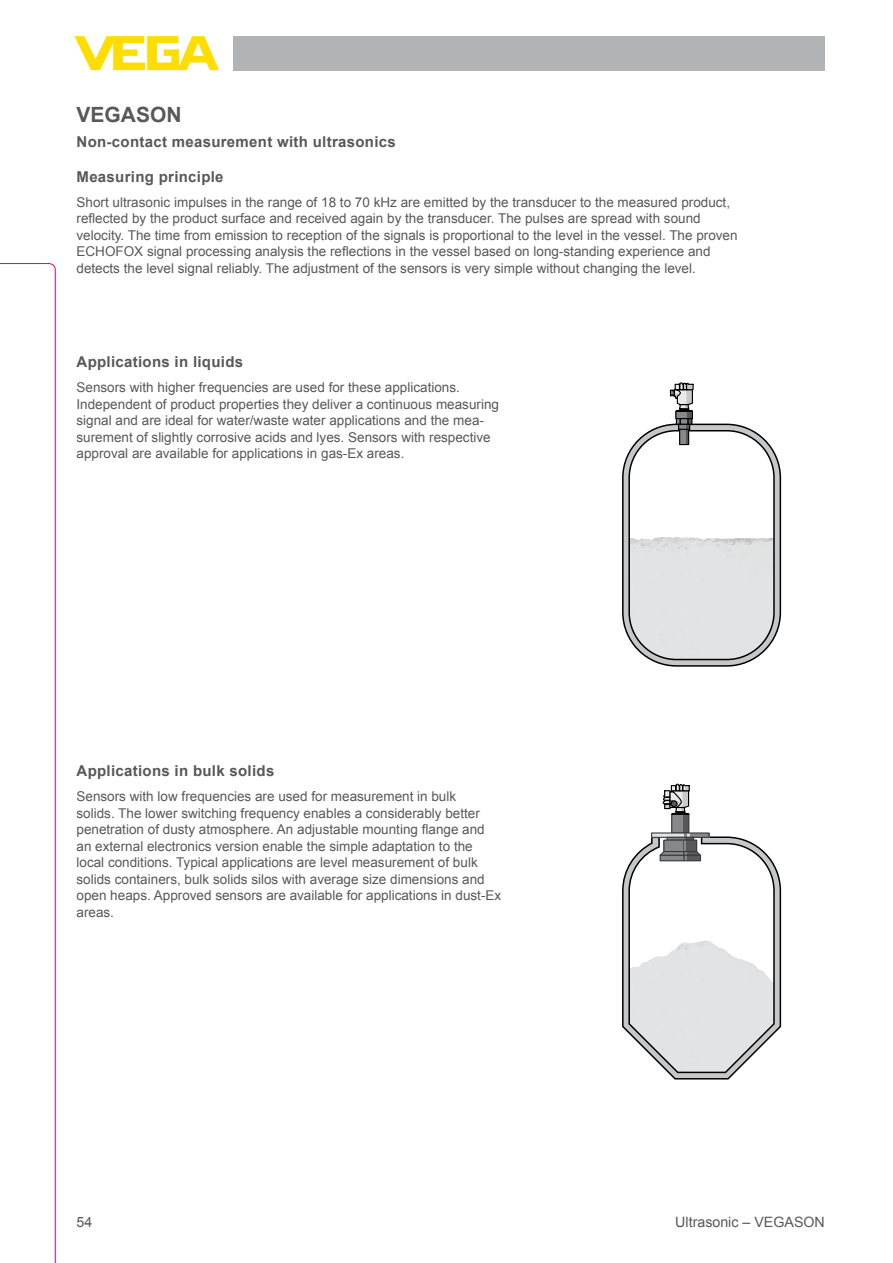
<style>
.page{position:relative;width:893px;height:1263px;background:#fff}
.page>*{position:absolute;margin:0;border:0;box-sizing:border-box;transform-origin:0 0}
.t1{font:700 21px "Arial";color:#58585a}
.t2{font:700 15px "Arial";letter-spacing:.02em;color:#58585a}
.t3{font:14.25px "Arial";color:#58585a}
.t4{font:13.5px/16.5px "Arial";color:#58585a}
</style>
<div class="page">
<div style="left:234px;top:36px;width:591px;height:34px;background:#b1b3b4"></div>
<svg style="left:74px;top:36px;width:145px;height:34px"></svg>
<svg style="left:622px;top:382px;width:159px;height:285px"></svg>
<svg style="left:673px;top:816px;width:14px;height:15px"></svg>
<div style="left:671px;top:814px;width:18px;height:19px;border:1px solid #3c3c3e"></div>
<svg style="left:653px;top:834px;width:55px;height:2px"></svg>
<div style="left:651px;top:832px;width:59px;height:6px;border:1px solid #3c3c3e"></div>
<svg style="left:662px;top:784px;width:28px;height:32px"></svg>
<svg style="left:622px;top:836px;width:159px;height:243px"></svg>
<svg style="left:662px;top:857px;width:37px;height:2px"></svg>
<div style="left:660px;top:855px;width:41px;height:6px;border:1px solid #3c3c3e"></div>
<svg style="left:0;top:263px;width:56px;height:1000px"></svg>
<h1 class="t1" style="left:77px;top:100px;width:107px">VEGASON</h1>
<p class="t2" style="left:77px;top:132px;width:321px">Non-contact measurement with ultrasonics</p>
<p class="t2" style="left:77px;top:167px;width:149px">Measuring principle</p>
<p class="t4" style="left:77px;top:194px;width:663px">Short ultrasonic impulses in the range of 18 to 70 kHz are emitted by the transducer to the measured product, reflected by the product surface and received again by the transducer. The pulses are spread with sound velocity. The time from emission to reception of the signals is proportional to the level in the vessel. The proven ECHOFOX signal processing analysis the reflections in the vessel based on long-standing experience and detects the level signal reliably. The adjustment of the sensors is very simple without changing the level.</p>
<p class="t2" style="left:77px;top:352px;width:168px">Applications in liquids</p>
<p class="t4" style="left:77px;top:379px;width:424px">Sensors with higher frequencies are used for these applications.<br>Independent of product properties they deliver a continuous measuring signal and are ideal for water/waste water applications and the mea&shy;surement of slightly corrosive acids and lyes. Sensors with respective approval are available for applications in gas-Ex areas.</p>
<p class="t2" style="left:77px;top:761px;width:199px">Applications in bulk solids</p>
<p class="t4" style="left:77px;top:788px;width:426px">Sensors with low frequencies are used for measurement in bulk<br>solids. The lower switching frequency enables a considerably better penetration of dusty atmosphere. An adjustable mounting flange and an external electronics version enable the simple adaptation to the local conditions. Typical applications are level measurement of bulk solids containers, bulk solids silos with average size dimensions and open heaps. Approved sensors are available for applications in dust-Ex areas.</p>
<p class="t3" style="left:77px;top:1212px;width:17px">54</p>
<p class="t3" style="left:675px;top:1212px;width:151px">Ultrasonic – VEGASON</p>
</div>
